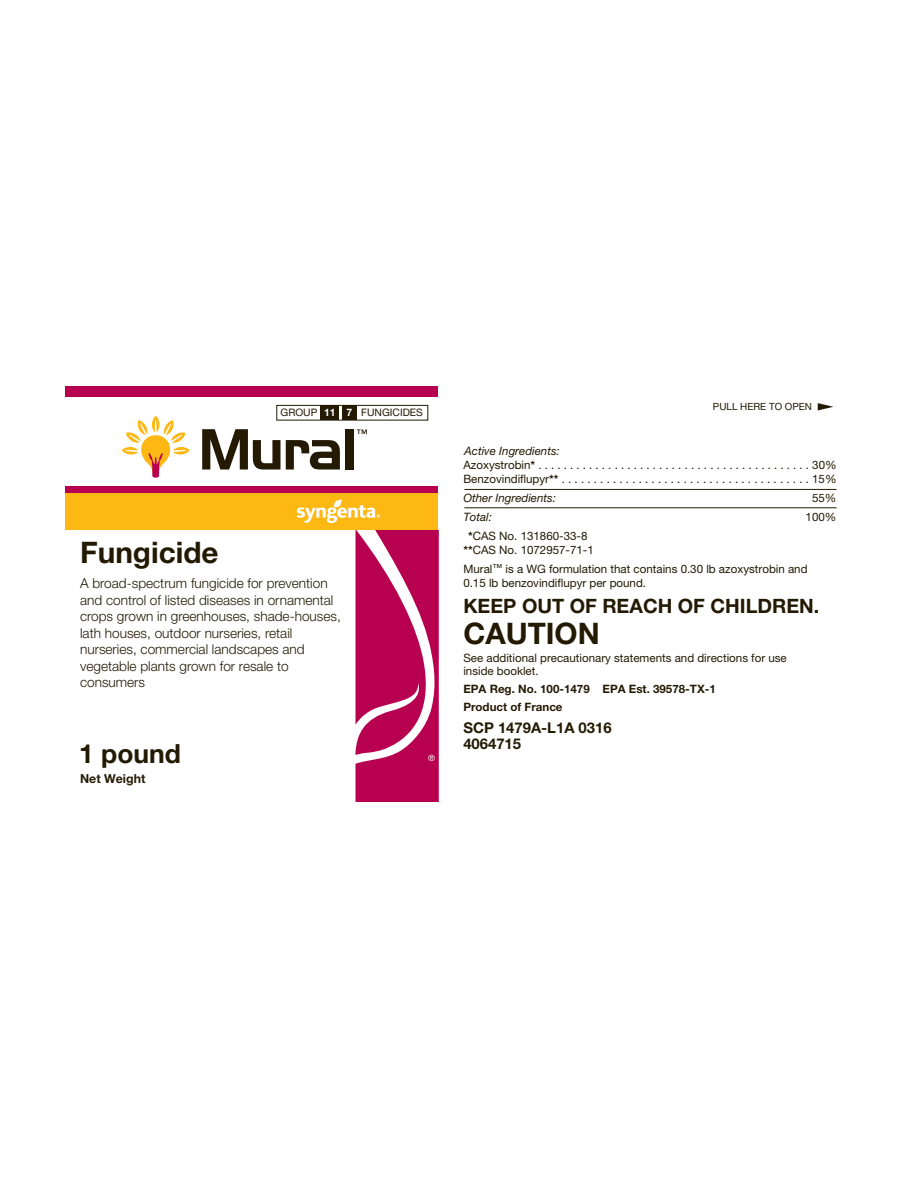
<style>
.page{position:relative;width:918px;height:1188px;background:#fff}
.page>*{position:absolute;margin:0;border:0;box-sizing:border-box;transform-origin:0 0}
.t1{font:700 29.7px "Helvetica Neue LT Pro";color:#241a04}
.t2{font:700 26.4px "Helvetica Neue LT Pro";color:#241a04}
.t3{font:700 19.8px "Helvetica Neue LT Pro";color:#241a04}
.t4{font:700 14.85px/16.5px "Helvetica Neue LT Pro";color:#241a04}
.t5{font:300 13.65px/16.5px "Helvetica Neue LT Pro";color:#241a04}
.t6{font:700 12.3px "Helvetica Neue LT Pro";color:#241a04}
.t7{font:11.55px/14.1px "Helvetica Neue LT Pro";color:#241a04}
.t8{font:700 11.55px/18.1px "Helvetica Neue LT Pro";color:#241a04}
.t9{font:italic 11.55px "Helvetica Neue LT Pro";color:#241a04}
.t10{font:10.35px "Helvetica Neue LT Pro";color:#241a04}
.t11{font:9.9px "Helvetica Neue LT Pro";color:#241a04}
.t12{font:8.7px "Helvetica Neue LT Pro";color:#fff}
.s1{font-weight:700;color:#fff}
.s2{font-style:italic}
.s3{font-weight:700}
.s4{font-size:9.9px}
</style>
<div class="page">
<hr style="left:464px;top:489px;width:373px;height:1px;background:#241a04">
<svg style="left:818px;top:403px;width:15px;height:7px"></svg>
<hr style="left:464px;top:507px;width:373px;height:1px;background:#241a04">
<svg style="left:122px;top:416px;width:68px;height:62px"></svg>
<svg style="left:202px;top:429px;width:138px;height:41px"></svg>
<div style="left:346px;top:429px;width:8px;height:41px;background:#241a04"></div>
<svg style="left:357px;top:429px;width:10px;height:5px"></svg>
<div style="left:65px;top:386px;width:373px;height:10px;background:#b70050"></div>
<svg style="left:356px;top:530px;width:83px;height:272px;background:#c2276b"></svg>
<div style="left:65px;top:493px;width:373px;height:37px;background:#fdb813"></div>
<div style="left:65px;top:487px;width:373px;height:6px;background:#b70050"></div>
<svg style="left:297px;top:499px;width:83px;height:24px"></svg>
<div style="left:276px;top:405px;width:152px;height:16px;border:1px solid #241a04"></div>
<div style="left:321px;top:405px;width:18px;height:15px;background:#241a04"></div>
<div style="left:342px;top:405px;width:15px;height:15px;background:#241a04"></div>
<p class="t10" style="left:281px;top:407px;width:144px">GROUP <span class="s1">11 7</span> FUNGICIDES</p>
<h1 class="t1" style="left:80px;top:541px;width:140px">Fungicide</h1>
<p class="t5" style="left:80px;top:576px;width:262px">A broad-spectrum fungicide for prevention and control of listed diseases in ornamental crops grown in greenhouses, shade-houses, lath houses, outdoor nurseries, retail nurseries, commercial landscapes and vegetable plants grown for resale to consumers</p>
<h2 class="t2" style="left:79px;top:743px;width:103px">1 pound</h2>
<p class="t6" style="left:80px;top:774px;width:67px">Net Weight</p>
<p class="t12" style="left:428px;top:752px;width:8px">®</p>
<p class="t11" style="left:713px;top:401px;width:101px">PULL HERE TO OPEN</p>
<p class="t7" style="left:463px;top:444px;width:375px"><span class="s2">Active Ingredients:<br></span>Azoxystrobin<span class="s3">*</span> . . . . . . . . . . . . . . . . . . . . . . . . . . . . . . . . . . . . . . . . . . . 30%<br>Benzovindiflupyr<span class="s3">**</span> . . . . . . . . . . . . . . . . . . . . . . . . . . . . . . . . . . . . . . . 15%</p>
<p class="t9" style="left:463px;top:493px;width:94px">Other Ingredients:</p>
<p class="t7" style="left:812px;top:491px;width:26px">55%</p>
<p class="t9" style="left:463px;top:512px;width:30px">Total:</p>
<p class="t7" style="left:806px;top:510px;width:32px">100%</p>
<p class="t7" style="left:463px;top:529px;width:132px;text-align:center"><span class="s3">*</span>CAS No. 131860-33-8 <span class="s3">**</span>CAS No. 1072957-71-1</p>
<p class="t7" style="left:463px;top:562px;width:346px">Mural<span class="s4">™</span> is a WG formulation that contains 0.30 lb azoxystrobin and<br>0.15 lb benzovindiflupyr per pound.</p>
<h3 class="t3" style="left:463px;top:598px;width:358px">KEEP OUT OF REACH OF CHILDREN.</h3>
<h1 class="t1" style="left:463px;top:622px;width:138px">CAUTION</h1>
<p class="t7" style="left:463px;top:651px;width:325px;line-height:13.2px">See additional precautionary statements and directions for use inside booklet.</p>
<p class="t8" style="left:463px;top:681px;width:254px">EPA Reg. No. 100-1479 EPA Est. 39578-TX-1<br>Product of France</p>
<p class="t4" style="left:463px;top:720px;width:150px">SCP 1479A-L1A 0316<br>4064715</p>
</div>
